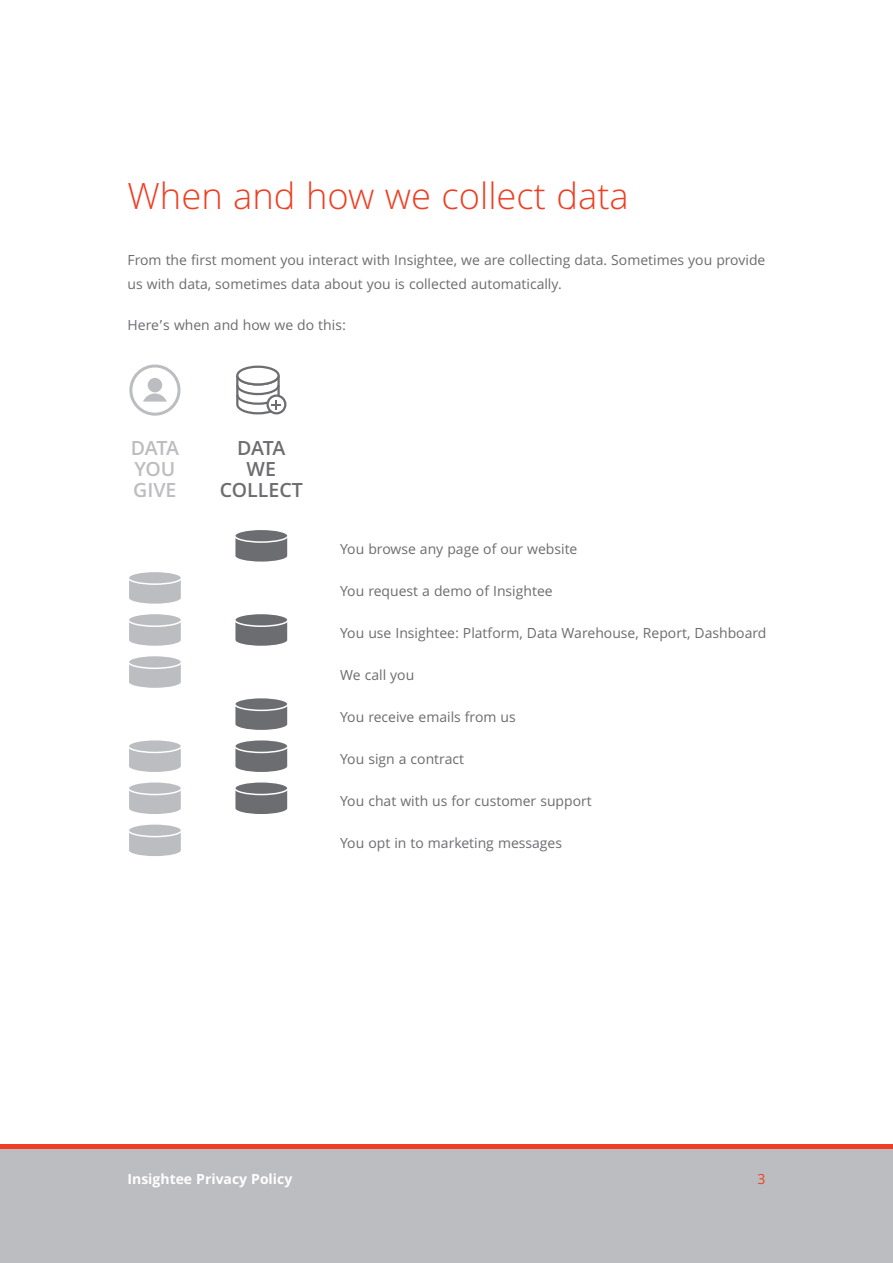
<style>
.page{position:relative;width:893px;height:1263px;background:#fff}
.page>*{position:absolute;margin:0;border:0;box-sizing:border-box;transform-origin:0 0}
.t1{font:300 39px "Khula";color:#ef3e22}
.t2{font:600 21px/21px "Khula";color:#6c6d70;text-align:center}
.t3{font:600 21px/21px "Khula";letter-spacing:-.01em;color:#bcbdc0}
.t4{font:15px/24.2px "Khula";color:#6c6d70}
.t5{font:700 15px "Khula";color:#fff}
.t6{font:15px "Khula";color:#ef3e22}
</style>
<div class="page">
<svg style="left:129px;top:580px;width:52px;height:24px"></svg>
<div style="left:128px;top:571px;width:54px;height:13px;background:#bcbdc0;border-radius:50%"></div>
<div style="left:128px;top:571px;width:54px;height:14px;border:2px solid #fff;border-radius:50%"></div>
<svg style="left:129px;top:622px;width:52px;height:24px"></svg>
<div style="left:128px;top:613px;width:54px;height:13px;background:#bcbdc0;border-radius:50%"></div>
<div style="left:128px;top:613px;width:54px;height:14px;border:2px solid #fff;border-radius:50%"></div>
<svg style="left:129px;top:664px;width:52px;height:24px"></svg>
<div style="left:128px;top:655px;width:54px;height:13px;background:#bcbdc0;border-radius:50%"></div>
<div style="left:128px;top:655px;width:54px;height:14px;border:2px solid #fff;border-radius:50%"></div>
<svg style="left:129px;top:791px;width:52px;height:23px"></svg>
<div style="left:128px;top:782px;width:54px;height:12px;background:#bcbdc0;border-radius:50%"></div>
<div style="left:128px;top:781px;width:54px;height:14px;border:2px solid #fff;border-radius:50%"></div>
<svg style="left:129px;top:833px;width:52px;height:23px"></svg>
<div style="left:128px;top:824px;width:54px;height:13px;background:#bcbdc0;border-radius:50%"></div>
<div style="left:128px;top:823px;width:54px;height:14px;border:2px solid #fff;border-radius:50%"></div>
<svg style="left:129px;top:748px;width:52px;height:24px"></svg>
<div style="left:128px;top:740px;width:54px;height:12px;background:#bcbdc0;border-radius:50%"></div>
<div style="left:128px;top:739px;width:54px;height:14px;border:2px solid #fff;border-radius:50%"></div>
<svg style="left:235px;top:538px;width:53px;height:24px"></svg>
<div style="left:235px;top:529px;width:53px;height:13px;background:#6c6d70;border-radius:50%"></div>
<div style="left:234px;top:529px;width:55px;height:14px;border:2px solid #fff;border-radius:50%"></div>
<svg style="left:235px;top:622px;width:53px;height:24px"></svg>
<div style="left:235px;top:613px;width:53px;height:13px;background:#6c6d70;border-radius:50%"></div>
<div style="left:234px;top:613px;width:55px;height:14px;border:2px solid #fff;border-radius:50%"></div>
<svg style="left:235px;top:706px;width:53px;height:24px"></svg>
<div style="left:235px;top:698px;width:53px;height:12px;background:#6c6d70;border-radius:50%"></div>
<div style="left:234px;top:697px;width:55px;height:14px;border:2px solid #fff;border-radius:50%"></div>
<svg style="left:235px;top:790px;width:53px;height:24px"></svg>
<div style="left:235px;top:782px;width:53px;height:12px;background:#6c6d70;border-radius:50%"></div>
<div style="left:234px;top:781px;width:55px;height:14px;border:2px solid #fff;border-radius:50%"></div>
<svg style="left:235px;top:748px;width:53px;height:24px"></svg>
<div style="left:235px;top:740px;width:53px;height:12px;background:#6c6d70;border-radius:50%"></div>
<div style="left:234px;top:739px;width:55px;height:14px;border:2px solid #fff;border-radius:50%"></div>
<svg style="left:143px;top:393px;width:24px;height:9px"></svg>
<div style="left:148px;top:378px;width:14px;height:14px;background:#bcbdc0;border-radius:50%"></div>
<div style="left:129px;top:364px;width:52px;height:52px;border:3px solid #bcbdc0;border-radius:50%"></div>
<svg style="left:237px;top:367px;width:42px;height:17px"></svg>
<div style="left:236px;top:366px;width:44px;height:20px;border:2px solid #6c6d70;border-radius:50%"></div>
<div style="left:266px;top:394px;width:20px;height:20px;border:2px solid #6c6d70;border-radius:50%"></div>
<svg style="left:236px;top:373px;width:45px;height:42px"></svg>
<div style="left:0;top:1148px;width:893px;height:115px;background:#bcbdc0"></div>
<hr style="left:0;top:1144px;width:893px;height:4px;background:#ef3e22">
<h1 class="t1" style="left:128px;top:173px;width:503px">When and how we collect data</h1>
<p class="t4" style="left:128px;top:247px;width:639px">From the first moment you interact with Insightee, we are collecting data. Sometimes you provide us with data, sometimes data about you is collected automatically.</p>
<p class="t4" style="left:128px;top:313px;width:220px">Here’s when and how we do this:</p>
<h2 class="t3" style="left:131px;top:437px;width:50px">DATA<br>YOU<br>GIVE</h2>
<h2 class="t2" style="left:220px;top:437px;width:85px">DATA<br>WE<br>COLLECT</h2>
<p class="t4" style="left:340px;top:536px;width:239px">You browse any page of our website</p>
<p class="t4" style="left:340px;top:578px;width:214px">You request a demo of Insightee</p>
<p class="t4" style="left:340px;top:620px;width:428px">You use Insightee: Platform, Data Warehouse, Report, Dashboard</p>
<p class="t4" style="left:340px;top:662px;width:76px">We call you</p>
<p class="t4" style="left:340px;top:704px;width:177px">You receive emails from us</p>
<p class="t4" style="left:340px;top:746px;width:125px">You sign a contract</p>
<p class="t4" style="left:340px;top:788px;width:253px">You chat with us for customer support</p>
<p class="t4" style="left:340px;top:830px;width:223px">You opt in to marketing messages</p>
<p class="t5" style="left:128px;top:1170px;width:166px">Insightee Privacy Policy</p>
<p class="t6" style="left:757px;top:1170px;width:9px">3</p>
</div>
